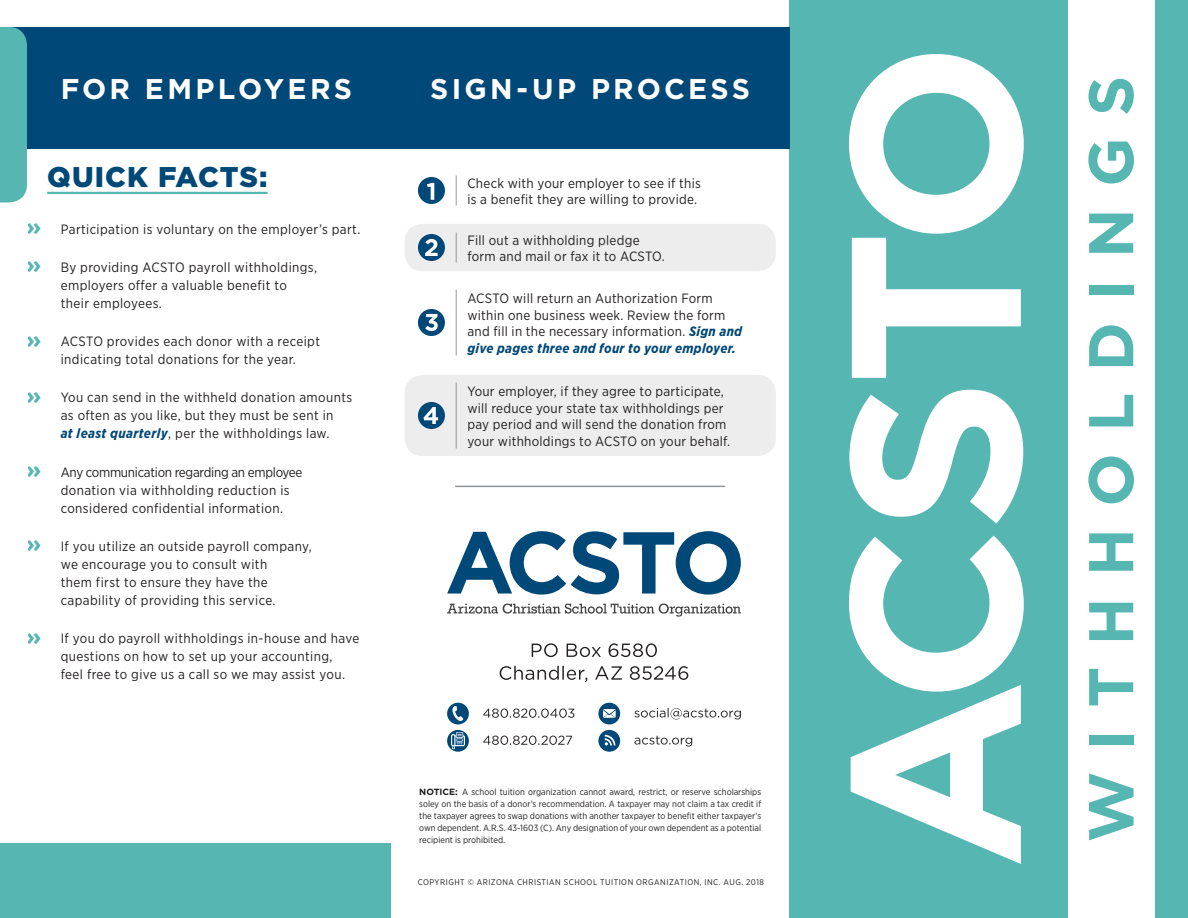
<style>
.page{position:relative;width:1188px;height:918px;background:#fff}
.page>*{position:absolute;margin:0;border:0;box-sizing:border-box;transform-origin:0 0}
.t1{font:700 63px "Gotham";letter-spacing:.34em;color:#55b6b2}
.t2{font:700 28.5px "Gotham";letter-spacing:.11em;color:#fff}
.t3{font:900 28.5px "Gotham";letter-spacing:.04em;color:#004877}
.t4{font:13.5px/18px "Gotham Narrow";letter-spacing:.02em;color:#231f20}
.t5{font:9px/12px "Gotham Narrow";color:#231f20;text-align:justify}
.t6{font:8.25px "Gotham Narrow";letter-spacing:.06em;color:#231f20}
.s1{font-family:"Gotham";font-weight:700;font-size:24px;color:#55b6b2}
.s2{font-weight:700;font-style:italic;color:#004877}
.s3{font-family:"Gotham";font-weight:700}
</style>
<div class="page">
<div style="left:789px;top:0;width:399px;height:918px;background:#55b6b2"></div>
<svg style="left:849px;top:536px;width:175px;height:328px"></svg>
<svg style="left:849px;top:390px;width:174px;height:133px"></svg>
<svg style="left:849px;top:54px;width:175px;height:324px"></svg>
<div style="left:1068px;top:0;width:86px;height:918px;background:#fff"></div>
<div style="left:405px;top:224px;width:371px;height:47px;background:#ededee;border-radius:18px"></div>
<div style="left:405px;top:375px;width:371px;height:81px;background:#ededee;border-radius:18px"></div>
<div style="left:0;top:27px;width:789px;height:121px;background:#004877"></div>
<div style="left:0;top:27px;width:27px;height:175px;background:#55b6b2"></div>
<hr style="left:47px;top:192px;width:221px;height:2px;background:#55b6b2">
<div style="left:418px;top:309px;width:27px;height:27px;background:#004877;border-radius:50%"></div>
<svg style="left:425px;top:314px;width:13px;height:17px"></svg>
<div style="left:418px;top:177px;width:27px;height:27px;background:#004877;border-radius:50%"></div>
<svg style="left:427px;top:183px;width:7px;height:17px"></svg>
<div style="left:418px;top:234px;width:27px;height:27px;background:#004877;border-radius:50%"></div>
<svg style="left:425px;top:239px;width:13px;height:17px"></svg>
<div style="left:418px;top:402px;width:27px;height:27px;background:#004877;border-radius:50%"></div>
<svg style="left:423px;top:407px;width:15px;height:17px"></svg>
<hr style="left:456px;top:175px;width:1px;height:30px;background:#939598">
<hr style="left:456px;top:232px;width:1px;height:30px;background:#939598">
<hr style="left:456px;top:289px;width:1px;height:66px;background:#939598">
<hr style="left:456px;top:382px;width:1px;height:66px;background:#939598">
<hr style="left:455px;top:486px;width:270px;height:1px;background:#939598">
<div style="left:0;top:844px;width:391px;height:74px;background:#55b6b2"></div>
<svg style="left:634px;top:708px;width:107px;height:11px"></svg>
<svg style="left:598px;top:703px;width:22px;height:21px"></svg>
<svg style="left:634px;top:736px;width:58px;height:11px"></svg>
<svg style="left:598px;top:730px;width:22px;height:22px"></svg>
<svg style="left:483px;top:736px;width:89px;height:9px"></svg>
<svg style="left:483px;top:708px;width:91px;height:10px"></svg>
<svg style="left:447px;top:703px;width:22px;height:21px"></svg>
<svg style="left:447px;top:730px;width:22px;height:22px"></svg>
<svg style="left:447px;top:531px;width:294px;height:64px"></svg>
<svg style="left:447px;top:604px;width:294px;height:13px"></svg>
<svg style="left:500px;top:666px;width:188px;height:16px"></svg>
<svg style="left:532px;top:643px;width:125px;height:14px"></svg>
<h2 class="t2" style="left:61px;top:70px;width:293px">FOR EMPLOYERS</h2>
<h2 class="t2" style="left:430px;top:70px;width:321px">SIGN-UP PROCESS</h2>
<h2 class="t3" style="left:47px;top:157px;width:222px">QUICK FACTS:</h2>
<p class="t4" style="left:27px;top:220px;width:335px"><span class="s1">»</span> Participation is voluntary on the employer’s part.</p>
<p class="t4" style="left:61px;top:258px;width:258px;text-indent:-34px"><span class="s1">»</span> By providing ACSTO payroll withholdings, employers offer a valuable benefit to their employees.</p>
<p class="t4" style="left:61px;top:332px;width:261px;text-indent:-34px"><span class="s1">»</span> ACSTO provides each donor with a receipt indicating total donations for the year.</p>
<p class="t4" style="left:61px;top:388px;width:293px;text-indent:-34px"><span class="s1">»</span> You can send in the withheld donation amounts as often as you like, but they must be sent in<br><span class="s2">at least quarterly</span>, per the withholdings law.</p>
<p class="t4" style="left:61px;top:463px;width:243px;text-indent:-34px"><span class="s1">»</span> Any communication regarding an employee donation via withholding reduction is considered confidential information.</p>
<p class="t4" style="left:61px;top:537px;width:252px;text-indent:-34px"><span class="s1">»</span> If you utilize an outside payroll company, we encourage you to consult with<br>them first to ensure they have the capability of providing this service.</p>
<p class="t4" style="left:61px;top:629px;width:300px;text-indent:-34px"><span class="s1">»</span> If you do payroll withholdings in-house and have questions on how to set up your accounting,<br>feel free to give us a call so we may assist you.</p>
<p class="t4" style="left:467px;top:174px;width:235px;line-height:16.5px">Check with your employer to see if this is a benefit they are willing to provide.</p>
<p class="t4" style="left:467px;top:231px;width:199px;line-height:16.5px">Fill out a withholding pledge form and mail or fax it to ACSTO.</p>
<p class="t4" style="left:467px;top:290px;width:276px;line-height:16.5px">ACSTO will return an Authorization Form within one business week. Review the form and fill in the necessary information. <span class="s2">Sign and give pages three and four to your employer.</span></p>
<p class="t4" style="left:467px;top:383px;width:264px;line-height:16.5px">Your employer, if they agree to participate, will reduce your state tax withholdings per pay period and will send the donation from your withholdings to ACSTO on your behalf.</p>
<p class="t5" style="left:419px;top:786px;width:343px"><span class="s3">NOTICE:</span> A school tuition organization cannot award, restrict, or reserve scholarships soley on the basis of a donor’s recommendation. A taxpayer may not claim a tax credit if the taxpayer agrees to swap donations with another taxpayer to benefit either taxpayer’s own dependent. A.R.S. 43-1603 (C). Any designation of your own dependent as a potential recipient is prohibited.</p>
<p class="t6" style="left:418px;top:877px;width:348px">COPYRIGHT © ARIZONA CHRISTIAN SCHOOL TUITION ORGANIZATION, INC. AUG. 2018</p>
<h1 class="t1" style="left:1069px;top:842px;width:768px;rotate:-90deg">WITHHOLDINGS</h1>
</div>
